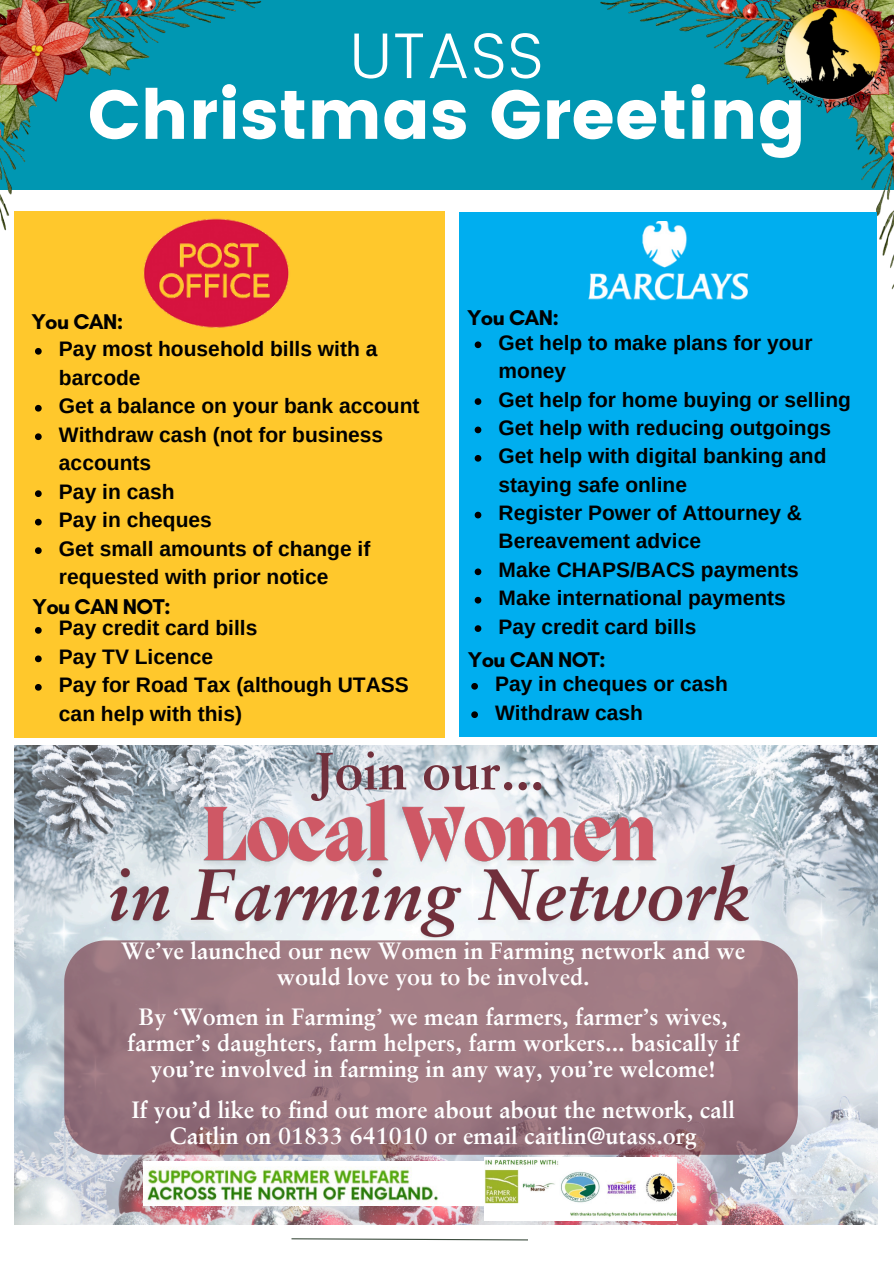
<style>
.page{position:relative;width:894px;height:1264px;background:#fff}
.page>*{position:absolute;margin:0;border:0;box-sizing:border-box;transform-origin:0 0}
.t1{font:69px "Poppins";color:#fff}
.t2{font:300 64.5px "Poppins";color:#fff}
.t3{font:700 52.5px "Sabon LT Pro";color:#71303c}
.t4{font:700 23.4px/25.8px "Sabon LT Pro";color:#fff;text-align:center}
.t5{font:700 21.75px "Glacial Indifference";letter-spacing:-.03em;color:#010101}
.t6{font:700 21px/28.5px "Arimo";color:#000}
.t7{font:700 20.85px/28.3px "Arimo";color:#000}
</style>
<div class="page">
<div style="left:0;top:0;width:893px;height:190px;background:#0097b2"></div>
<img style="left:15px;top:745px;width:861px;height:479px">
<svg style="left:291px;top:1238px;width:237px;height:2px"></svg>
<img style="left:600px;top:0;width:293px;height:290px">
<img style="left:777px;top:0;width:113px;height:109px">
<img style="left:0;top:0;width:262px;height:281px">
<div style="left:459px;top:212px;width:418px;height:525px;background:#00aeef"></div>
<img style="left:588px;top:221px;width:160px;height:80px">
<svg style="left:474px;top:341px;width:7px;height:7px"></svg>
<svg style="left:474px;top:398px;width:7px;height:7px"></svg>
<svg style="left:474px;top:426px;width:7px;height:7px"></svg>
<svg style="left:474px;top:455px;width:7px;height:6px"></svg>
<svg style="left:474px;top:511px;width:7px;height:7px"></svg>
<svg style="left:474px;top:568px;width:7px;height:7px"></svg>
<svg style="left:474px;top:597px;width:7px;height:6px"></svg>
<svg style="left:474px;top:625px;width:7px;height:7px"></svg>
<svg style="left:471px;top:683px;width:7px;height:6px"></svg>
<svg style="left:471px;top:711px;width:7px;height:7px"></svg>
<div style="left:15px;top:211px;width:429px;height:526px;background:#ffc82c"></div>
<img style="left:143px;top:218px;width:146px;height:110px">
<svg style="left:35px;top:348px;width:7px;height:6px"></svg>
<svg style="left:35px;top:405px;width:7px;height:6px"></svg>
<svg style="left:35px;top:433px;width:7px;height:7px"></svg>
<svg style="left:35px;top:490px;width:7px;height:7px"></svg>
<svg style="left:35px;top:519px;width:7px;height:6px"></svg>
<svg style="left:35px;top:547px;width:7px;height:7px"></svg>
<svg style="left:35px;top:627px;width:7px;height:6px"></svg>
<svg style="left:35px;top:655px;width:7px;height:7px"></svg>
<svg style="left:35px;top:684px;width:7px;height:6px"></svg>
<img style="left:103px;top:860px;width:652px;height:80px">
<img style="left:197px;top:794px;width:468px;height:90px">
<svg style="left:64px;top:940px;width:733px;height:214px;background:#9c7780"></svg>
<img style="left:143px;top:1161px;width:341px;height:44px">
<img style="left:484px;top:1156px;width:192px;height:63px">
<p class="t2" style="left:349px;top:18px;width:196px">UTASS</p>
<p class="t1" style="left:88px;top:75px;width:719px">Christmas Greeting</p>
<p class="t5" style="left:31px;top:309px;width:94px">You CAN:</p>
<p class="t5" style="left:467px;top:304px;width:93px">You CAN:</p>
<p class="t7" style="left:498px;top:328px;width:315px">Get help to make plans for your money</p>
<h3 class="t7" style="left:498px;top:385px;width:353px">Get help for home buying or selling</h3>
<p class="t7" style="left:498px;top:413px;width:334px">Get help with reducing outgoings</p>
<p class="t7" style="left:498px;top:442px;width:329px">Get help with digital banking and staying safe online</p>
<p class="t7" style="left:498px;top:498px;width:305px">Register Power of Attourney &amp;<br>Bereavement advice</p>
<h5 class="t7" style="left:498px;top:555px;width:301px">Make CHAPS/BACS payments</h5>
<p class="t7" style="left:498px;top:584px;width:289px">Make international payments</p>
<p class="t7" style="left:498px;top:612px;width:199px">Pay credit card bills</p>
<p class="t6" style="left:59px;top:335px;width:320px">Pay most household bills with a barcode</p>
<h5 class="t6" style="left:59px;top:392px;width:362px">Get a balance on your bank account</h5>
<p class="t6" style="left:59px;top:420px;width:326px">Withdraw cash (not for business accounts</p>
<p class="t6" style="left:59px;top:477px;width:117px">Pay in cash</p>
<p class="t6" style="left:59px;top:505px;width:154px">Pay in cheques</p>
<p class="t6" style="left:59px;top:534px;width:313px">Get small amounts of change if requested with prior notice</p>
<h5 class="t5" style="left:32px;top:593px;width:140px">You CAN NOT:</h5>
<p class="t6" style="left:59px;top:614px;width:200px">Pay credit card bills</p>
<p class="t6" style="left:59px;top:642px;width:155px">Pay TV Licence</p>
<p class="t6" style="left:59px;top:670px;width:351px">Pay for Road Tax (although UTASS can help with this)</p>
<p class="t3" style="left:314px;top:749px;width:232px">Join our...</p>
<p class="t5" style="left:468px;top:646px;width:139px">You CAN NOT:</p>
<p class="t7" style="left:495px;top:670px;width:234px">Pay in cheques or cash</p>
<p class="t7" style="left:495px;top:698px;width:149px">Withdraw cash</p>
<p class="t4" style="left:121px;top:940px;width:625px">We’ve launched our new Women in Farming network and we would love you to be involved.</p>
<p class="t4" style="left:127px;top:1006px;width:613px">By ‘Women in Farming’ we mean farmers, farmer’s wives, farmer’s daughters, farm helpers, farm workers... basically if you’re involved in farming in any way, you’re welcome!</p>
<p class="t4" style="left:132px;top:1098px;width:604px">If you’d like to find out more about about the network, call<br>Caitlin on 01833 641010 or email caitlin@utass.org</p>
</div>
